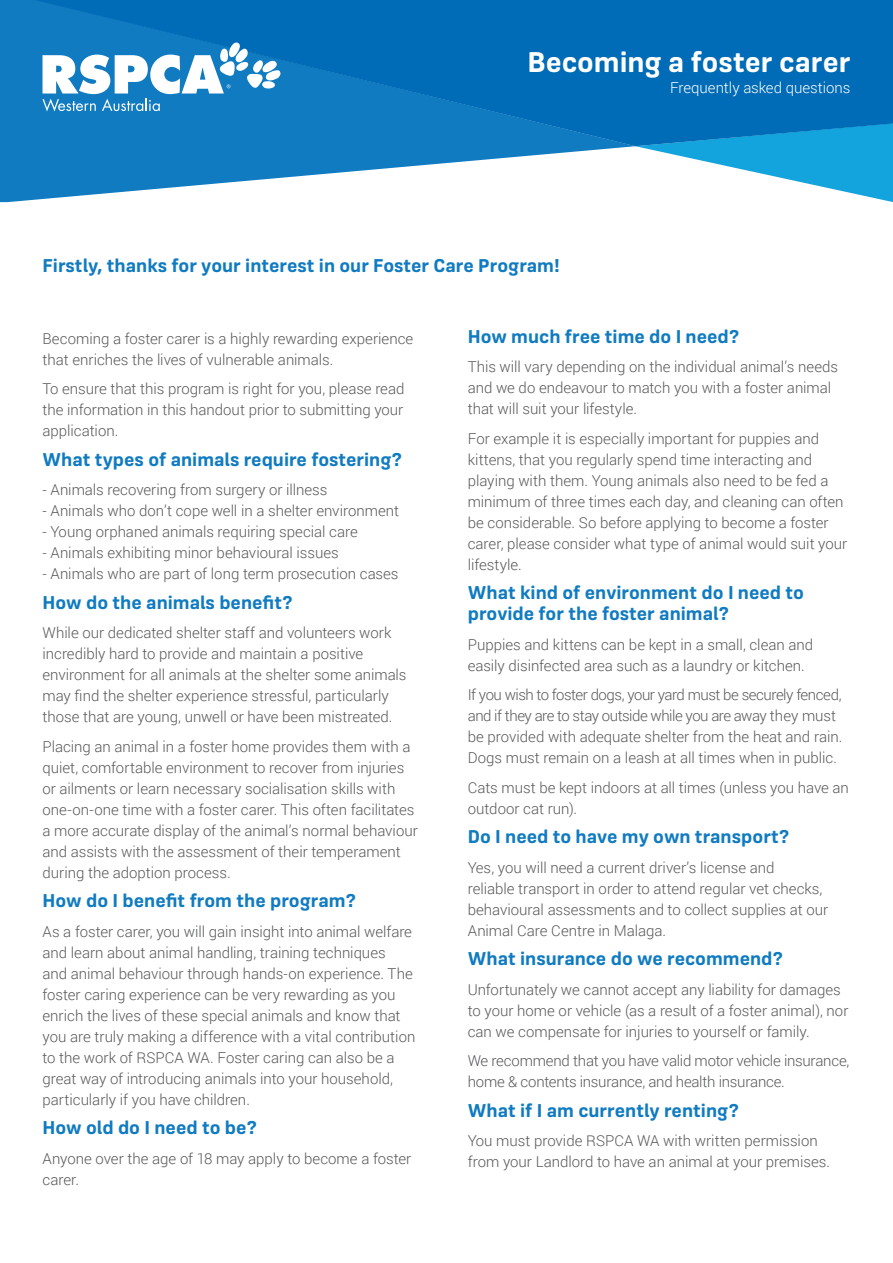
<style>
.page{position:relative;width:893px;height:1263px;background:#fff}
.page>*{position:absolute;margin:0;border:0;box-sizing:border-box;transform-origin:0 0}
.t1{font:700 30px "Frygia";color:#fff}
.t2{font:700 19.5px/21px "Frygia";color:#107bc1}
.t3{font:300 15px/21px "Roboto";color:#57585a}
.t4{font:300 15px "Roboto";color:#fff}
</style>
<div class="page">
<svg style="left:636px;top:146px;width:257px;height:56px"></svg>
<svg style="left:0;top:0;width:636px;height:202px;fill:#107bc1"></svg>
<svg style="left:33px;top:0;width:860px;height:146px;background:#0470b9"></svg>
<svg style="left:43px;top:41px;width:238px;height:70px"></svg>
<h1 class="t1" style="left:527px;top:42px;width:325px">Becoming a foster carer</h1>
<p class="t4" style="left:670px;top:77px;width:182px">Frequently asked questions</p>
<h2 class="t2" style="left:43px;top:254px;width:519px">Firstly, thanks for your interest in our Foster Care Program!</h2>
<p class="t3" style="left:43px;top:327px;width:372px">Becoming a foster carer is a highly rewarding experience that enriches the lives of vulnerable animals.</p>
<p class="t3" style="left:43px;top:378px;width:363px;text-align:justify">To ensure that this program is right for you, please read the information in this handout prior to submitting your application.</p>
<h2 class="t2" style="left:43px;top:448px;width:361px">What types of animals require fostering?</h2>
<p class="t3" style="left:43px;top:479px;width:286px">- Animals recovering from surgery or illness</p>
<p class="t3" style="left:43px;top:500px;width:358px">- Animals who don’t cope well in a shelter environment</p>
<p class="t3" style="left:43px;top:521px;width:317px">- Young orphaned animals requiring special care</p>
<p class="t3" style="left:43px;top:542px;width:298px">- Animals exhibiting minor behavioural issues</p>
<p class="t3" style="left:43px;top:563px;width:358px">- Animals who are part of long term prosecution cases</p>
<h2 class="t2" style="left:43px;top:591px;width:252px">How do the animals benefit?</h2>
<p class="t3" style="left:43px;top:622px;width:365px">While our dedicated shelter staff and volunteers work incredibly hard to provide and maintain a positive environment for all animals at the shelter some animals may find the shelter experience stressful, particularly those that are young, unwell or have been mistreated.</p>
<p class="t3" style="left:43px;top:736px;width:377px">Placing an animal in a foster home provides them with a quiet, comfortable environment to recover from injuries or ailments or learn necessary socialisation skills with one-on-one time with a foster carer. This often facilitates a more accurate display of the animal’s normal behaviour and assists with the assessment of their temperament during the adoption process.</p>
<h2 class="t2" style="left:43px;top:890px;width:315px">How do I benefit from the program?</h2>
<p class="t3" style="left:43px;top:921px;width:374px">As a foster carer, you will gain insight into animal welfare and learn about animal handling, training techniques<br>and animal behaviour through hands-on experience. The foster caring experience can be very rewarding as you enrich the lives of these special animals and know that you are truly making a difference with a vital contribution to the work of RSPCA WA. Foster caring can also be a great way of introducing animals into your household, particularly if you have children.</p>
<h2 class="t2" style="left:43px;top:1117px;width:216px">How old do I need to be?</h2>
<p class="t3" style="left:43px;top:1148px;width:370px">Anyone over the age of 18 may apply to become a foster carer.</p>
<h2 class="t2" style="left:468px;top:325px;width:274px">How much free time do I need?</h2>
<p class="t3" style="left:468px;top:356px;width:372px">This will vary depending on the individual animal’s needs and we do endeavour to match you with a foster animal that will suit your lifestyle.</p>
<p class="t3" style="left:468px;top:427px;width:381px">For example it is especially important for puppies and kittens, that you regularly spend time interacting and playing with them. Young animals also need to be fed a minimum of three times each day, and cleaning can often be considerable. So before applying to become a foster carer, please consider what type of animal would suit your lifestyle.</p>
<h2 class="t2" style="left:468px;top:582px;width:338px">What kind of environment do I need to provide for the foster animal?</h2>
<p class="t3" style="left:468px;top:633px;width:347px">Puppies and kittens can be kept in a small, clean and easily disinfected area such as a laundry or kitchen.</p>
<p class="t3" style="left:468px;top:684px;width:376px">If you wish to foster dogs, your yard must be securely fenced, and if they are to stay outside while you are away they must be provided with adequate shelter from the heat and rain.<br>Dogs must remain on a leash at all times when in public.</p>
<p class="t3" style="left:468px;top:776px;width:383px">Cats must be kept indoors at all times (unless you have an outdoor cat run).</p>
<h2 class="t2" style="left:468px;top:826px;width:323px">Do I need to have my own transport?</h2>
<p class="t3" style="left:468px;top:856px;width:362px">Yes, you will need a current driver’s license and<br>reliable transport in order to attend regular vet checks, behavioural assessments and to collect supplies at our Animal Care Centre in Malaga.</p>
<h2 class="t2" style="left:468px;top:948px;width:317px">What insurance do we recommend?</h2>
<p class="t3" style="left:468px;top:978px;width:382px">Unfortunately we cannot accept any liability for damages to your home or vehicle (as a result of a foster animal), nor can we compensate for injuries to yourself or family.</p>
<p class="t3" style="left:468px;top:1050px;width:383px">We recommend that you have valid motor vehicle insurance, home &amp; contents insurance, and health insurance.</p>
<h2 class="t2" style="left:468px;top:1099px;width:273px">What if I am currently renting?</h2>
<p class="t3" style="left:468px;top:1130px;width:364px">You must provide RSPCA WA with written permission from your Landlord to have an animal at your premises.</p>
</div>
